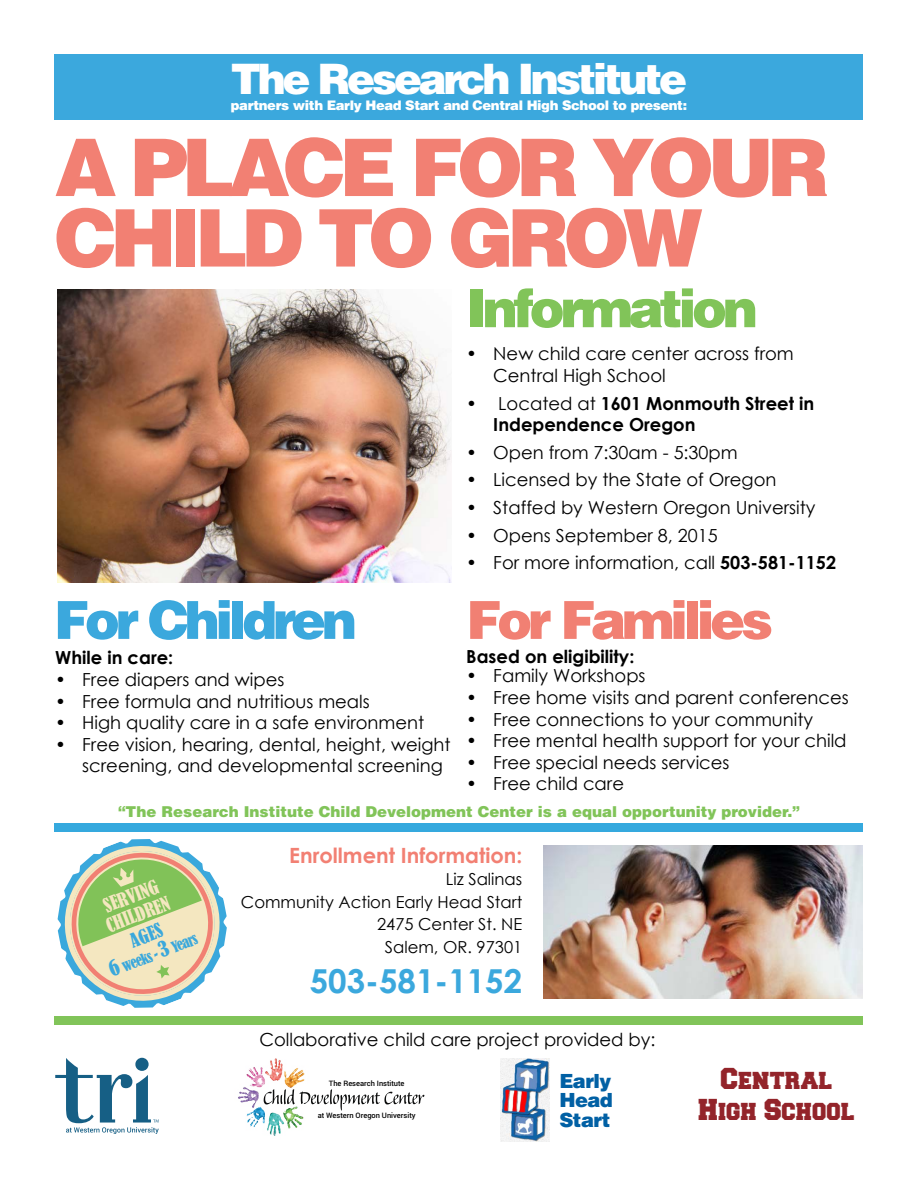
<style>
.page{position:relative;width:918px;height:1188px;background:#fff}
.page>*{position:absolute;margin:0;border:0;box-sizing:border-box;transform-origin:0 0}
.t1{font:900 79.5px/70.5px "Helvetica";letter-spacing:-.08em;color:#f28073}
.t2{font:900 52.5px "Helvetica";letter-spacing:-.08em;color:#3ba8dd}
.t3{font:900 52.5px "Helvetica";letter-spacing:-.08em;color:#f18073}
.t4{font:900 52.5px "Helvetica";letter-spacing:-.08em;color:#81c459}
.t5{font:900 42px "Helvetica";letter-spacing:-.08em;color:#fff}
.t6{font:700 33px "Century Gothic";color:#3ba8dd}
.t7{font:25.5px/30.6px "Freshman";color:#93242a;text-align:center}
.t8{font:700 21px "Century Gothic";color:#f28073}
.t9{font:900 19.5px/19.5px "Helvetica";letter-spacing:-.03em;color:#0160a4;text-align:justify}
.t10{font:condensed 18.45px/19.5px "Bernard";color:#f4e7c0}
.t11{font:condensed 18.45px "Bernard";color:#3aa8dc}
.t12{font:18px/21.6px "Century Gothic";color:#000}
.t13{font:700 18px/21.6px "Century Gothic";color:#000}
.t14{font:16.5px/22.5px "Century Gothic";color:#000;text-align:right}
.t15{font:900 15px "Helvetica";color:#81c459}
.t16{font:condensed 14.4px "Bernard";color:#3aa8dc}
.t17{font:900 13.2px "Helvetica";letter-spacing:-.03em;color:#fff}
.t18{font:500 7.5px "Roboto";color:#000}
.s1{font-weight:400}
.s2{font-weight:700}
.s3{font-size:20.55px}
</style>
<div class="page">
<div style="left:55px;top:54px;width:808px;height:66px;background:#3ba8dd"></div>
<div style="left:54px;top:823px;width:808px;height:9px;background:#35a9de"></div>
<div style="left:54px;top:1016px;width:808px;height:9px;background:#81c459"></div>
<img style="left:544px;top:845px;width:318px;height:153px">
<img style="left:58px;top:289px;width:394px;height:294px">
<img style="left:238px;top:1058px;width:187px;height:78px">
<img style="left:500px;top:1058px;width:50px;height:84px">
<svg style="left:55px;top:1058px;width:104px;height:76px"></svg>
<svg style="left:57px;top:839px;width:170px;height:169px"></svg>
<h3 class="t5" style="left:231px;top:52px;width:458px">The Research Institute</h3>
<p class="t17" style="left:231px;top:97px;width:458px">partners with Early Head Start and Central High School to present:</p>
<h1 class="t1" style="left:55px;top:130px;width:776px">A PLACE FOR YOUR<br>CHILD TO GROW</h1>
<h2 class="t4" style="left:466px;top:274px;width:293px">Information</h2>
<p class="t12" style="left:493px;top:343px;width:302px;text-indent:-27px">• New child care center across from<br>Central High School</p>
<p class="t13" style="left:493px;top:392px;width:322px;text-indent:-27px"><span class="s1">• Located at</span> 1601 Monmouth Street in<br>Independence Oregon</p>
<p class="t12" style="left:466px;top:441px;width:273px">• Open from 7:30am - 5:30pm</p>
<p class="t12" style="left:466px;top:469px;width:312px">• Licensed by the State of Oregon</p>
<p class="t12" style="left:466px;top:496px;width:351px">• Staffed by Western Oregon University</p>
<p class="t12" style="left:466px;top:524px;width:253px">• Opens September 8, 2015</p>
<p class="t12" style="left:466px;top:552px;width:371px">• For more information, call <span class="s2">503-581-1152</span></p>
<h2 class="t2" style="left:54px;top:586px;width:304px">For Children</h2>
<h2 class="t3" style="left:466px;top:586px;width:308px">For Families</h2>
<p class="t13" style="left:55px;top:646px;width:120px">While in care:</p>
<p class="t12" style="left:55px;top:668px;width:231px">• Free diapers and wipes</p>
<p class="t12" style="left:55px;top:690px;width:316px">• Free formula and nutritious meals</p>
<p class="t12" style="left:55px;top:712px;width:371px">• High quality care in a safe environment</p>
<p class="t12" style="left:82px;top:733px;width:370px;text-indent:-27px">• Free vision, hearing, dental, height, weight screening, and developmental screening</p>
<p class="t13" style="left:466px;top:645px;width:170px">Based on eligibility:</p>
<p class="t12" style="left:466px;top:665px;width:181px">• Family Workshops</p>
<p class="t12" style="left:466px;top:686px;width:384px">• Free home visits and parent conferences</p>
<p class="t12" style="left:466px;top:708px;width:348px">• Free connections to your community</p>
<p class="t12" style="left:466px;top:730px;width:382px">• Free mental health support for your child</p>
<p class="t12" style="left:466px;top:751px;width:265px">• Free special needs services</p>
<p class="t12" style="left:466px;top:773px;width:159px">• Free child care</p>
<p class="t15" style="left:118px;top:802px;width:683px">“The Research Institute Child Development Center is a equal opportunity provider.”</p>
<p class="t10" style="left:97px;top:899px;width:68px;rotate:-21deg">SERVING<br>CHILDREN</p>
<p class="t11" style="left:127px;top:931px;width:35px;rotate:-21deg">AGES</p>
<p class="t16" style="left:108px;top:964px;width:94px;rotate:-21deg"><span class="s3">6</span> weeks - <span class="s3">3</span> Years</p>
<p class="t8" style="left:289px;top:839px;width:235px">Enrollment Information:</p>
<p class="t14" style="left:241px;top:868px;width:283px">Liz Salinas<br>Community Action Early Head Start<br>2475 Center St. NE<br>Salem, OR. 97301</p>
<h3 class="t6" style="left:310px;top:956px;width:214px">503-581-1152</h3>
<p class="t12" style="left:259px;top:1029px;width:398px">Collaborative child care project provided by:</p>
<p class="t18" style="left:329px;top:1078px;width:77px">The Research Institute</p>
<p class="t18" style="left:318px;top:1111px;width:99px">at Western Oregon University</p>
<p class="t9" style="left:559px;top:1070px;width:55px">Early Head Start</p>
<h3 class="t7" style="left:699px;top:1065px;width:158px">Central<br>High School</h3>
</div>
